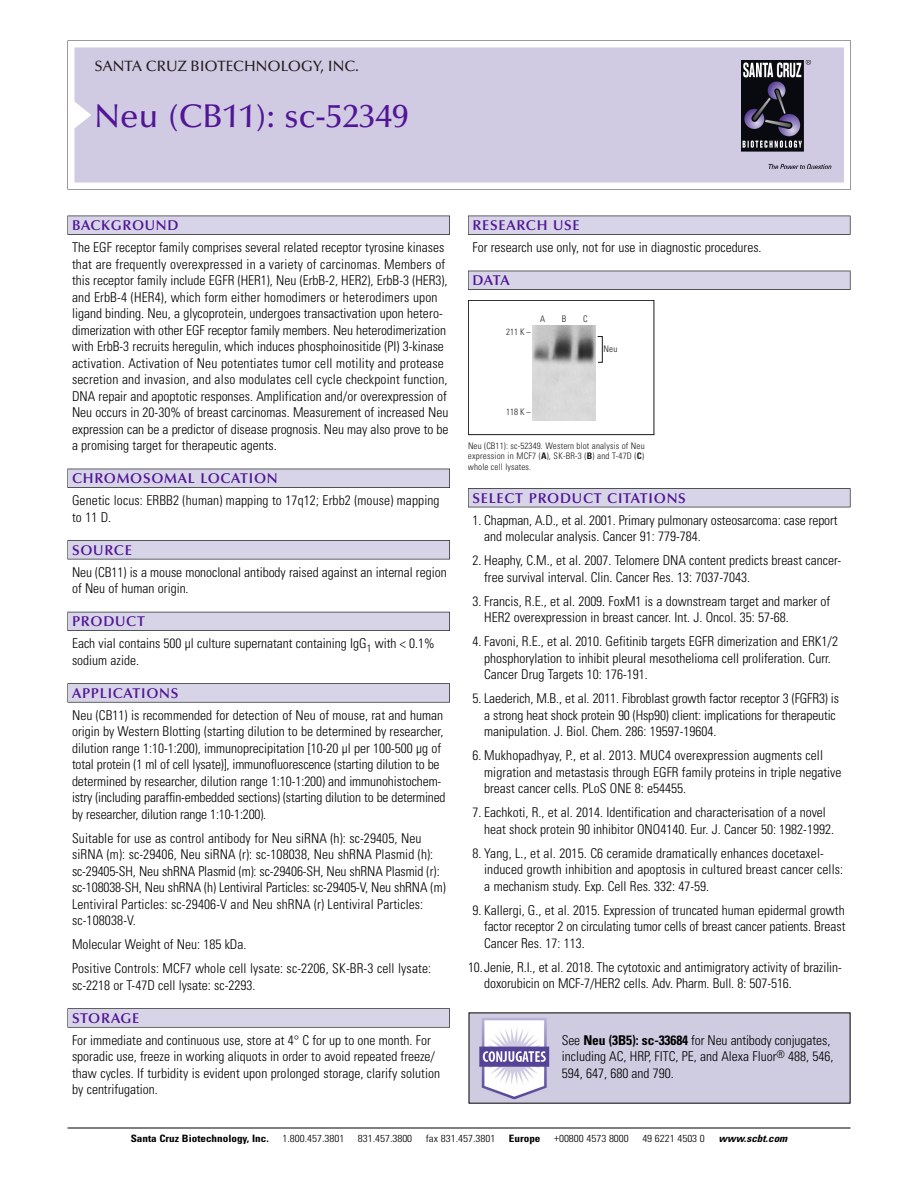
<style>
.page{position:relative;width:918px;height:1188px;background:#fff}
.page>*{position:absolute;margin:0;border:0;box-sizing:border-box;transform-origin:0 0}
.t1{font:500 33px "Optima";color:#511695}
.t2{font:500 15px "Optima";color:#231f20}
.t3{font:600 14.25px "Optima";letter-spacing:.05em;color:#511695}
.t4{font:300 condensed 13.5px/16.5px "Univers";color:#000}
.t5{font:300 condensed 10.2px "Univers";color:#000;scale:1.1 1}
.t6{font:700 condensed 10.2px "Univers";color:#000;scale:1.1 1}
.t7{font:italic 700 condensed 10.2px "Univers";color:#000;scale:1.1 1}
.t8{font:300 condensed 9px/10.5px "Univers";letter-spacing:.015em;color:#191919;text-align:justify}
.s1{font-weight:700}
</style>
<div class="page">
<svg style="left:74px;top:41px;width:777px;height:148px"></svg>
<div style="left:74px;top:47px;width:770px;height:135px;background:#d1cae3"></div>
<img style="left:741px;top:60px;width:90px;height:108px">
<div style="left:68px;top:216px;width:382px;height:19px;background:#535256"></div>
<div style="left:68px;top:216px;width:381px;height:18px;background:#d7d4e8"></div>
<div style="left:68px;top:469px;width:382px;height:19px;background:#525156"></div>
<div style="left:68px;top:469px;width:381px;height:18px;background:#d7d4e8"></div>
<div style="left:68px;top:540px;width:382px;height:19px;background:#545357"></div>
<div style="left:68px;top:541px;width:381px;height:18px;background:#d7d4e8"></div>
<div style="left:68px;top:612px;width:382px;height:19px;background:#535259"></div>
<div style="left:68px;top:612px;width:381px;height:18px;background:#d7d4e8"></div>
<svg style="left:68px;top:683px;width:382px;height:20px"></svg>
<div style="left:68px;top:684px;width:381px;height:18px;background:#d7d4e8"></div>
<svg style="left:68px;top:1008px;width:382px;height:20px"></svg>
<div style="left:68px;top:1009px;width:381px;height:18px;background:#d7d4e8"></div>
<div style="left:468px;top:216px;width:382px;height:19px;background:#535256"></div>
<div style="left:468px;top:216px;width:382px;height:18px;background:#d7d4e8"></div>
<div style="left:468px;top:271px;width:382px;height:19px;background:#525156"></div>
<div style="left:468px;top:271px;width:382px;height:18px;background:#d7d4e8"></div>
<div style="left:468px;top:488px;width:382px;height:19px;background:#515155"></div>
<div style="left:468px;top:489px;width:382px;height:18px;background:#d7d4e8"></div>
<hr style="left:68px;top:1128px;width:782px;height:1px;background:#000">
<div style="left:468px;top:300px;width:186px;height:135px;border:1px solid #191919"></div>
<img style="left:532px;top:325px;width:64px;height:95px">
<img style="left:471px;top:1014px;width:377px;height:88px">
<p class="t2" style="left:94px;top:60px;width:266px">SANTA CRUZ BIOTECHNOLOGY, INC.</p>
<p class="t1" style="left:94px;top:102px;width:316px">Neu (CB11): sc-52349</p>
<p class="t3" style="left:72px;top:219px;width:108px">BACKGROUND</p>
<p class="t4" style="left:72px;top:240px;width:378px">The EGF receptor family comprises several related receptor tyrosine kinases that are frequently overexpressed in a variety of carcinomas. Members of this receptor family include EGFR (HER1), Neu (ErbB-2, HER2), ErbB-3 (HER3), and ErbB-4 (HER4), which form either homodimers or heterodimers upon ligand binding. Neu, a glycoprotein, undergoes transactivation upon hetero&shy;dimerization with other EGF receptor family members. Neu heterodimerization with ErbB-3 recruits heregulin, which induces phosphoinositide (PI) 3-kinase activation. Activation of Neu potentiates tumor cell motility and protease secretion and invasion, and also modulates cell cycle checkpoint function, DNA repair and apoptotic responses. Amplification and/or overexpression of Neu occurs in 20-30% of breast carcinomas. Measurement of increased Neu expression can be a predictor of disease prognosis. Neu may also prove to be a promising target for therapeutic agents.</p>
<p class="t3" style="left:72px;top:472px;width:207px">CHROMOSOMAL LOCATION</p>
<p class="t4" style="left:72px;top:493px;width:369px">Genetic locus: ERBB2 (human) mapping to 17q12; Erbb2 (mouse) mapping to 11 D.</p>
<p class="t3" style="left:72px;top:544px;width:61px">SOURCE</p>
<p class="t4" style="left:72px;top:565px;width:376px">Neu (CB11) is a mouse monoclonal antibody raised against an internal region of Neu of human origin.</p>
<p class="t3" style="left:72px;top:615px;width:74px">PRODUCT</p>
<p class="t4" style="left:72px;top:637px;width:364px">Each vial contains 500 µl culture supernatant containing IgG<sub>1</sub> with &lt; 0.1% sodium azide.</p>
<p class="t3" style="left:72px;top:687px;width:108px">APPLICATIONS</p>
<p class="t4" style="left:72px;top:708px;width:375px">Neu (CB11) is recommended for detection of Neu of mouse, rat and human origin by Western Blotting (starting dilution to be determined by researcher, dilution range 1:10-1:200), immunoprecipitation [10-20 µl per 100-500 µg of total protein (1 ml of cell lysate)], immunofluorescence (starting dilution to be determined by researcher, dilution range 1:10-1:200) and immunohistochem&shy;istry (including paraffin-embedded sections) (starting dilution to be determined by researcher, dilution range 1:10-1:200).</p>
<p class="t4" style="left:72px;top:831px;width:375px">Suitable for use as control antibody for Neu siRNA (h): sc-29405, Neu siRNA (m): sc-29406, Neu siRNA (r): sc-108038, Neu shRNA Plasmid (h): sc-29405-SH, Neu shRNA Plasmid (m): sc-29406-SH, Neu shRNA Plasmid (r): sc-108038-SH, Neu shRNA (h) Lentiviral Particles: sc-29405-V, Neu shRNA (m)<br>Lentiviral Particles: sc-29406-V and Neu shRNA (r) Lentiviral Particles: sc-108038-V.</p>
<p class="t4" style="left:72px;top:938px;width:176px">Molecular Weight of Neu: 185 kDa.</p>
<p class="t4" style="left:72px;top:962px;width:361px">Positive Controls: MCF7 whole cell lysate: sc-2206, SK-BR-3 cell lysate: sc-2218 or T-47D cell lysate: sc-2293.</p>
<p class="t3" style="left:72px;top:1012px;width:69px">STORAGE</p>
<p class="t4" style="left:72px;top:1033px;width:370px">For immediate and continuous use, store at 4° C for up to one month. For sporadic use, freeze in working aliquots in order to avoid repeated freeze/ thaw cycles. If turbidity is evident upon prolonged storage, clarify solution by centrifugation.</p>
<p class="t3" style="left:473px;top:219px;width:109px">RESEARCH USE</p>
<p class="t4" style="left:473px;top:240px;width:291px">For research use only, not for use in diagnostic procedures.</p>
<p class="t3" style="left:473px;top:274px;width:39px">DATA</p>
<p class="t8" style="left:506px;top:327px;width:26px">211 K –</p>
<p class="t8" style="left:540px;top:314px;width:7px">A</p>
<p class="t8" style="left:562px;top:314px;width:6px">B</p>
<p class="t8" style="left:583px;top:314px;width:6px">C</p>
<p class="t8" style="left:604px;top:344px;width:15px">Neu</p>
<p class="t8" style="left:506px;top:408px;width:26px">118 K –</p>
<p class="t8" style="left:468px;top:441px;width:178px">Neu (CB11): sc-52349. Western blot analysis of Neu expression in MCF7 (<span class="s1">A</span>), SK-BR-3 (<span class="s1">B</span>) and T-47D (<span class="s1">C</span>) whole cell lysates.</p>
<p class="t3" style="left:473px;top:492px;width:215px">SELECT PRODUCT CITATIONS</p>
<p class="t4" style="left:484px;top:513px;width:355px;text-indent:-12px">1. Chapman, A.D., et al. 2001. Primary pulmonary osteosarcoma: case report and molecular analysis. Cancer 91: 779-784.</p>
<p class="t4" style="left:484px;top:553px;width:358px;text-indent:-12px">2. Heaphy, C.M., et al. 2007. Telomere DNA content predicts breast cancer&shy;free survival interval. Clin. Cancer Res. 13: 7037-7043.</p>
<p class="t4" style="left:484px;top:594px;width:348px;text-indent:-12px">3. Francis, R.E., et al. 2009. FoxM1 is a downstream target and marker of<br>HER2 overexpression in breast cancer. Int. J. Oncol. 35: 57-68.</p>
<p class="t4" style="left:484px;top:634px;width:355px;text-indent:-12px">4. Favoni, R.E., et al. 2010. Gefitinib targets EGFR dimerization and ERK1/2 phosphorylation to inhibit pleural mesothelioma cell proliferation. Curr.<br>Cancer Drug Targets 10: 176-191.</p>
<p class="t4" style="left:484px;top:691px;width:356px;text-indent:-12px">5. Laederich, M.B., et al. 2011. Fibroblast growth factor receptor 3 (FGFR3) is a strong heat shock protein 90 (Hsp90) client: implications for therapeutic manipulation. J. Biol. Chem. 286: 19597-19604.</p>
<p class="t4" style="left:484px;top:748px;width:359px;text-indent:-12px">6. Mukhopadhyay, P., et al. 2013. MUC4 overexpression augments cell migration and metastasis through EGFR family proteins in triple negative breast cancer cells. PLoS ONE 8: e54455.</p>
<p class="t4" style="left:484px;top:805px;width:351px;text-indent:-12px">7. Eachkoti, R., et al. 2014. Identification and characterisation of a novel heat shock protein 90 inhibitor ONO4140. Eur. J. Cancer 50: 1982-1992.</p>
<p class="t4" style="left:484px;top:846px;width:361px;text-indent:-12px">8. Yang, L., et al. 2015. C6 ceramide dramatically enhances docetaxel&shy;induced growth inhibition and apoptosis in cultured breast cancer cells: a mechanism study. Exp. Cell Res. 332: 47-59.</p>
<p class="t4" style="left:484px;top:903px;width:363px;text-align:justify;text-indent:-12px">9. Kallergi, G., et al. 2015. Expression of truncated human epidermal growth factor receptor 2 on circulating tumor cells of breast cancer patients. Breast Cancer Res. 17: 113.</p>
<p class="t4" style="left:484px;top:960px;width:359px;text-indent:-16px">10.Jenie, R.I., et al. 2018. The cytotoxic and antimigratory activity of brazilin&shy;doxorubicin on MCF-7/HER2 cells. Adv. Pharm. Bull. 8: 507-516.</p>
<p class="t4" style="left:562px;top:1033px;width:273px">See <span class="s1">Neu (3B5): sc-33684</span> for Neu antibody conjugates, including AC, HRP, FITC, PE, and Alexa Fluor<sup>®</sup> 488, 546,<br>594, 647, 680 and 790.</p>
<p class="t6" style="left:131px;top:1135px;width:127px">Santa Cruz Biotechnology, Inc.</p>
<p class="t5" style="left:282px;top:1135px;width:58px">1.800.457.3801</p>
<p class="t5" style="left:358px;top:1135px;width:51px">831.457.3800</p>
<p class="t5" style="left:426px;top:1135px;width:65px">fax 831.457.3801</p>
<p class="t6" style="left:509px;top:1135px;width:30px">Europe</p>
<p class="t5" style="left:554px;top:1135px;width:69px">+00800 4573 8000</p>
<p class="t5" style="left:642px;top:1135px;width:58px">49 6221 4503 0</p>
<p class="t7" style="left:719px;top:1135px;width:66px">www.scbt.com</p>
</div>
